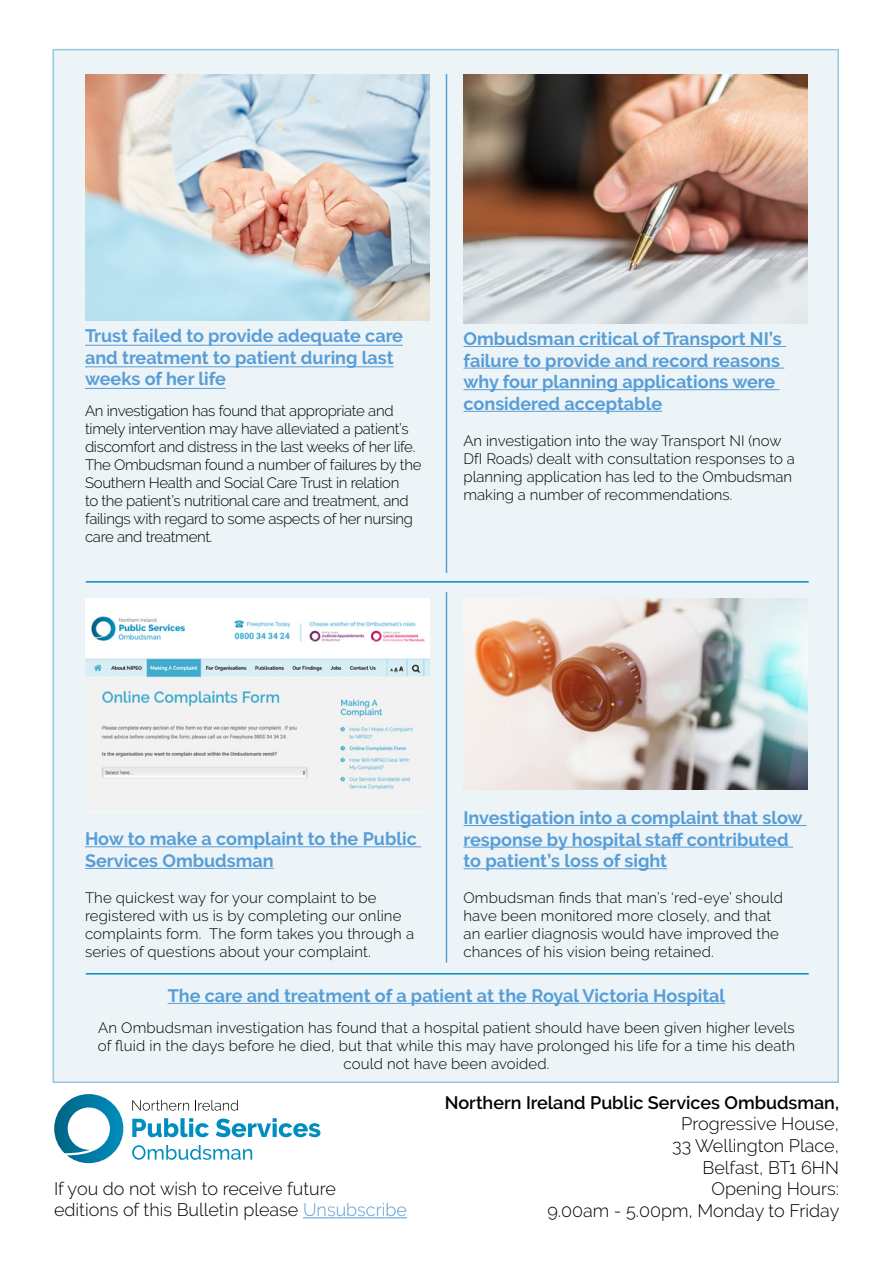
<style>
.page{position:relative;width:893px;height:1263px;background:#fff}
.page>*{position:absolute;margin:0;border:0;box-sizing:border-box;transform-origin:0 0}
.t1{font:700 18px/21.6px "Raleway";color:#589dd6}
.basic{font:300 18px/21.6px "Raleway";color:#000;text-align:right}
.basic-2{font:600 18px "Raleway";color:#000}
.t2{font:300 15px/18px "Raleway";color:#000}
.t3{font:300 15px/18px "Raleway";letter-spacing:-.02em;color:#000}
.s1{color:#589dd6}
</style>
<div class="page">
<div style="left:52px;top:49px;width:787px;height:1034px;background:#ecf4f8;border:2px solid #96c7dc"></div>
<hr style="left:85px;top:846px;width:336px;height:1px;background:#589dd6">
<hr style="left:85px;top:868px;width:189px;height:1px;background:#589dd6">
<img style="left:85px;top:598px;width:344px;height:192px">
<hr style="left:463px;top:825px;width:343px;height:1px;background:#589dd6">
<hr style="left:463px;top:847px;width:330px;height:1px;background:#589dd6">
<hr style="left:463px;top:868px;width:204px;height:1px;background:#589dd6">
<img style="left:463px;top:598px;width:345px;height:192px">
<hr style="left:446px;top:592px;width:1px;height:370px;background:#589dd6">
<hr style="left:168px;top:1003px;width:557px;height:1px;background:#589dd6">
<svg style="left:132px;top:1145px;width:120px;height:15px"></svg>
<svg style="left:54px;top:1094px;width:69px;height:69px"></svg>
<svg style="left:132px;top:1118px;width:77px;height:19px"></svg>
<svg style="left:216px;top:1118px;width:104px;height:19px"></svg>
<svg style="left:132px;top:1100px;width:57px;height:10px"></svg>
<svg style="left:195px;top:1100px;width:43px;height:10px"></svg>
<hr style="left:303px;top:1217px;width:104px;height:1px;background:#589dd6">
<img style="left:85px;top:74px;width:344px;height:246px">
<hr style="left:463px;top:346px;width:323px;height:1px;background:#589dd6">
<hr style="left:463px;top:368px;width:321px;height:1px;background:#589dd6">
<hr style="left:463px;top:389px;width:316px;height:1px;background:#589dd6">
<hr style="left:463px;top:411px;width:199px;height:1px;background:#589dd6">
<img style="left:463px;top:74px;width:345px;height:250px">
<hr style="left:446px;top:74px;width:1px;height:499px;background:#589dd6">
<hr style="left:86px;top:581px;width:723px;height:2px;background:#008ebe">
<hr style="left:86px;top:973px;width:723px;height:1px;background:#008ebe">
<hr style="left:85px;top:345px;width:318px;height:1px;background:#589dd6">
<hr style="left:85px;top:366px;width:309px;height:1px;background:#589dd6">
<hr style="left:85px;top:388px;width:141px;height:1px;background:#589dd6">
<p class="t1" style="left:85px;top:325px;width:319px">Trust failed to provide adequate care and treatment to patient during last weeks of her life</p>
<p class="t3" style="left:85px;top:402px;width:338px">An investigation has found that appropriate and timely intervention may have alleviated a patient’s discomfort and distress in the last weeks of her life.<br>The Ombudsman found a number of failures by the Southern Health and Social Care Trust in relation<br>to the patient’s nutritional care and treatment, and failings with regard to some aspects of her nursing care and treatment.</p>
<p class="t1" style="left:463px;top:328px;width:320px">Ombudsman critical of Transport NI’s failure to provide and record reasons why four planning applications were considered acceptable</p>
<p class="t2" style="left:463px;top:432px;width:333px">An investigation into the way Transport NI (now DfI Roads) dealt with consultation responses to a planning application has led to the Ombudsman making a number of recommendations.</p>
<p class="t1" style="left:463px;top:807px;width:341px">Investigation into a complaint that slow response by hospital staff contributed to patient’s loss of sight</p>
<p class="t2" style="left:463px;top:889px;width:321px">Ombudsman finds that man’s ‘red-eye’ should have been monitored more closely, and that an earlier diagnosis would have improved the chances of his vision being retained.</p>
<p class="t1" style="left:168px;top:985px;width:559px">The care and treatment of a patient at the Royal Victoria Hospital</p>
<p class="t2" style="left:98px;top:1018px;width:699px;text-align:center">An Ombudsman investigation has found that a hospital patient should have been given higher levels of fluid in the days before he died, but that while this may have prolonged his life for a time his death could not have been avoided.</p>
<p class="t1" style="left:85px;top:828px;width:333px">How to make a complaint to the Public<br>Services Ombudsman</p>
<p class="t2" style="left:85px;top:889px;width:331px">The quickest way for your complaint to be registered with us is by completing our online complaints form. The form takes you through a series of questions about your complaint.</p>
<p class="basic" style="left:54px;top:1177px;width:355px;text-align:left">If you do not wish to receive future<br>editions of this Bulletin please <span class="s1">Unsubscribe</span></p>
<p class="basic-2" style="left:445px;top:1092px;width:396px">Northern Ireland Public Services Ombudsman,</p>
<p class="basic" style="left:672px;top:1113px;width:168px">Progressive House,<br>33 Wellington Place,<br>Belfast, BT1 6HN</p>
<p class="basic" style="left:547px;top:1178px;width:293px">Opening Hours:<br>9.00am - 5.00pm, Monday to Friday</p>
</div>
